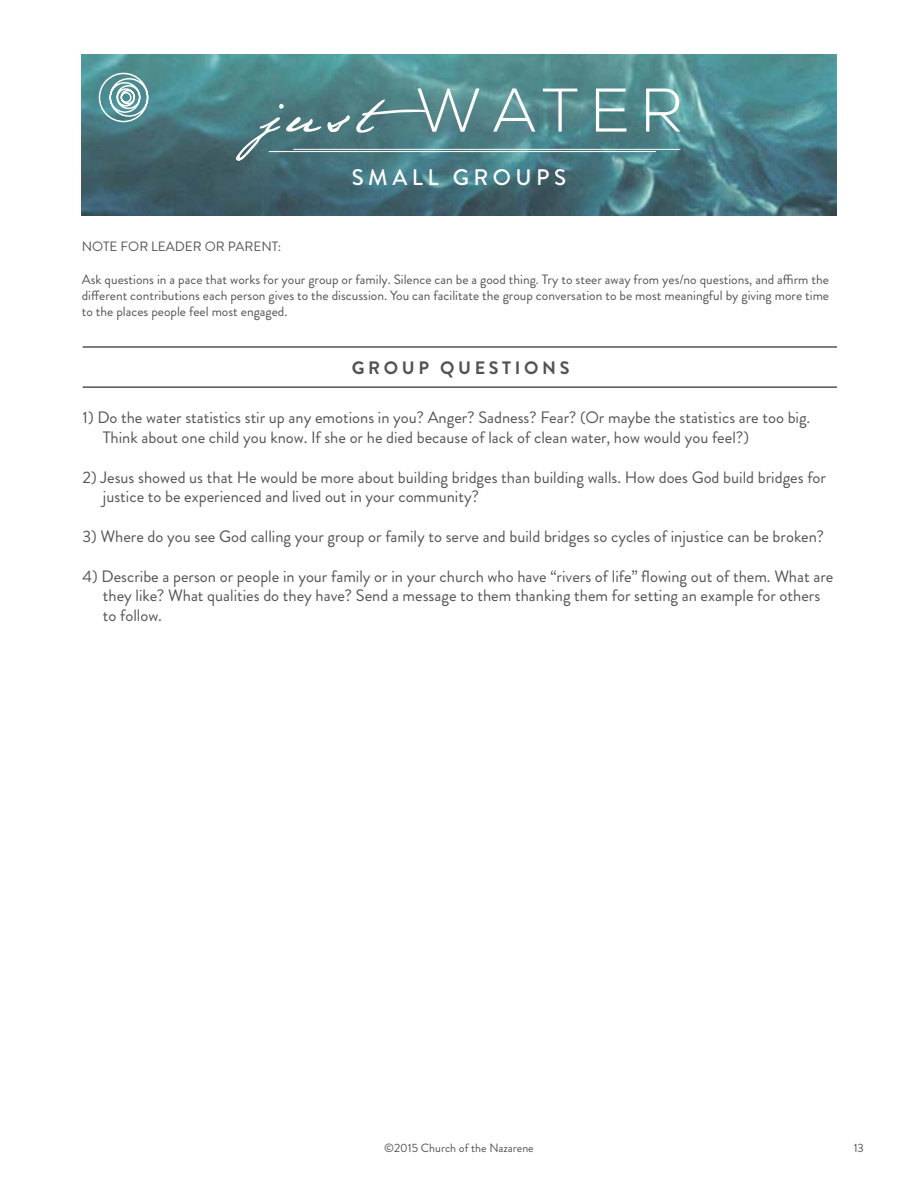
<style>
.page{position:relative;width:918px;height:1188px;background:#fff}
.page>*{position:absolute;margin:0;border:0;box-sizing:border-box;transform-origin:0 0}
.t1{font:500 22.5px "Brandon Grotesque";letter-spacing:.2em;color:#fff}
.t2{font:700 18px "Brandon Grotesque";letter-spacing:.2em;color:#525454}
.t3{font:16.5px/19.8px "Brandon Grotesque";color:#525454}
.t4{font:13.5px/16.2px "Brandon Grotesque";color:#525454;text-align:justify}
.t5{font:12px "Brandon Grotesque";color:#525454}
</style>
<div class="page">
<img style="left:82px;top:54px;width:754px;height:162px">
<svg style="left:236px;top:104px;width:85px;height:57px;background:#5a8288"></svg>
<svg style="left:327px;top:115px;width:23px;height:17px"></svg>
<svg style="left:356px;top:88px;width:123px;height:45px;background:#6b9699"></svg>
<svg style="left:493px;top:88px;width:42px;height:44px"></svg>
<svg style="left:543px;top:89px;width:34px;height:43px"></svg>
<svg style="left:596px;top:89px;width:30px;height:43px"></svg>
<svg style="left:646px;top:88px;width:34px;height:44px"></svg>
<svg style="left:98px;top:72px;width:51px;height:51px"></svg>
<hr style="left:269px;top:151px;width:387px;height:1px;background:#fff">
<hr style="left:293px;top:149px;width:387px;height:1px;background:#fff">
<hr style="left:83px;top:346px;width:754px;height:2px;background:#525454">
<hr style="left:83px;top:386px;width:754px;height:2px;background:#525454">
<h1 class="t1" style="left:352px;top:162px;width:216px">SMALL GROUPS</h1>
<p class="t4" style="left:82px;top:239px;width:201px">NOTE FOR LEADER OR PARENT:</p>
<p class="t4" style="left:82px;top:271px;width:749px">Ask questions in a pace that works for your group or family. Silence can be a good thing. Try to steer away from yes/no questions, and affirm the different contributions each person gives to the discussion. You can facilitate the group conversation to be most meaningful by giving more time to the places people feel most engaged.</p>
<p class="t2" style="left:352px;top:355px;width:219px">GROUP QUESTIONS</p>
<p class="t3" style="left:103px;top:408px;width:709px;text-indent:-20px">1) Do the water statistics stir up any emotions in you? Anger? Sadness? Fear? (Or maybe the statistics are too big.<br>Think about one child you know. If she or he died because of lack of clean water, how would you feel?)</p>
<p class="t3" style="left:103px;top:467px;width:725px;text-indent:-20px">2) Jesus showed us that He would be more about building bridges than building walls. How does God build bridges for justice to be experienced and lived out in your community?</p>
<p class="t3" style="left:83px;top:527px;width:743px">3) Where do you see God calling your group or family to serve and build bridges so cycles of injustice can be broken?</p>
<p class="t3" style="left:103px;top:566px;width:732px;text-indent:-20px">4) Describe a person or people in your family or in your church who have “rivers of life” flowing out of them. What are they like? What qualities do they have? Send a message to them thanking them for setting an example for others to follow.</p>
<p class="t5" style="left:384px;top:1140px;width:151px">©2015 Church of the Nazarene</p>
<p class="t5" style="left:854px;top:1140px;width:12px">13</p>
</div>
